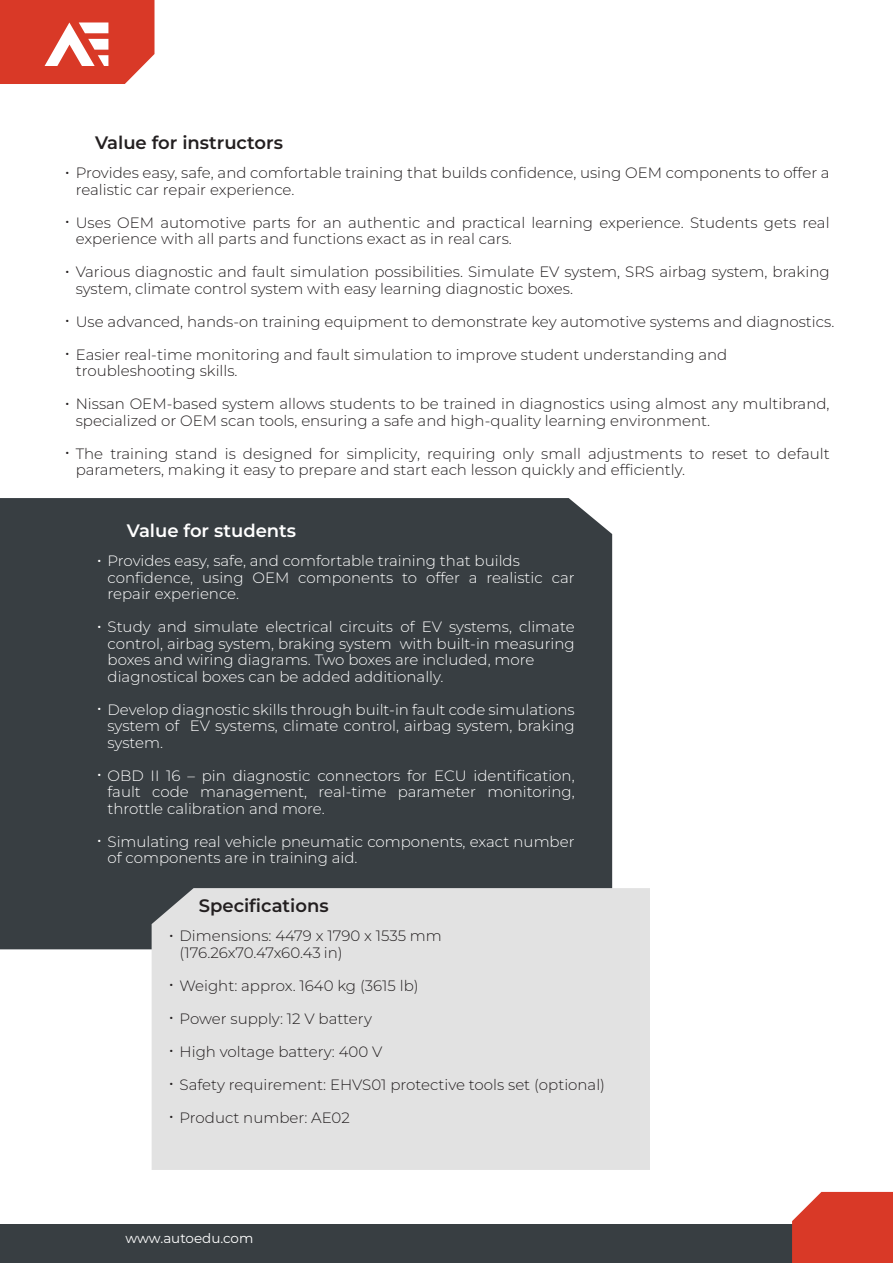
<style>
.page{position:relative;width:893px;height:1263px;background:#fff}
.page>*{position:absolute;margin:0;border:0;box-sizing:border-box;transform-origin:0 0}
.t1{font:600 18px "Montserrat";color:#231f20}
.t2{font:600 18px "Montserrat";color:#fff}
.t3{font:300 15px/16.5px "Montserrat";color:#231f20}
.t4{font:300 15px/16.5px "Montserrat";color:#fff}
.t5{font:15px/33px "Montserrat";color:#231f20}
.t6{font:15px "Montserrat";color:#fff}
.t7{font:13.5px "Montserrat";color:#fff}
.s1{font-weight:400}
</style>
<div class="page">
<svg style="left:0;top:0;width:154px;height:84px;background:#de5444"></svg>
<div style="left:0;top:1224px;width:893px;height:39px;background:#383e42"></div>
<div style="left:792px;top:1192px;width:101px;height:71px;background:#d93927"></div>
<div style="left:0;top:498px;width:612px;height:451px;background:#383e42"></div>
<div style="left:152px;top:888px;width:498px;height:282px;background:#e2e2e2"></div>
<p class="t1" style="left:95px;top:130px;width:189px">Value for instructors</p>
<p class="t3" style="left:76px;top:164px;width:755px">Provides easy, safe, and comfortable training that builds confidence, using OEM components to offer a realistic car repair experience.</p>
<p class="t3" style="left:76px;top:214px;width:755px">Uses OEM automotive parts for an authentic and practical learning experience. Students gets real experience with all parts and functions exact as in real cars.</p>
<p class="t3" style="left:76px;top:263px;width:755px">Various diagnostic and fault simulation possibilities. Simulate EV system, SRS airbag system, braking system, climate control system with easy learning diagnostic boxes.</p>
<p class="t3" style="left:76px;top:313px;width:760px">Use advanced, hands-on training equipment to demonstrate key automotive systems and diagnostics.</p>
<p class="t3" style="left:76px;top:346px;width:653px">Easier real-time monitoring and fault simulation to improve student understanding and troubleshooting skills.</p>
<p class="t3" style="left:76px;top:395px;width:755px">Nissan OEM-based system allows students to be trained in diagnostics using almost any multibrand, specialized or OEM scan tools, ensuring a safe and high-quality learning environment.</p>
<p class="t3" style="left:76px;top:445px;width:755px">The training stand is designed for simplicity, requiring only small adjustments to reset to default parameters, making it easy to prepare and start each lesson quickly and efficiently.</p>
<p class="t5" style="left:65px;top:154px;width:6px">•</p>
<p class="t5" style="left:65px;top:204px;width:6px">•</p>
<p class="t5" style="left:65px;top:253px;width:6px">•</p>
<p class="t5" style="left:65px;top:303px;width:6px">•</p>
<p class="t5" style="left:65px;top:336px;width:6px">•</p>
<p class="t5" style="left:65px;top:385px;width:6px">•</p>
<p class="t5" style="left:65px;top:435px;width:6px">•</p>
<p class="t2" style="left:127px;top:518px;width:171px">Value for students</p>
<p class="t4" style="left:108px;top:552px;width:469px;text-indent:-10px"><span class="s1">•</span> Provides easy, safe, and comfortable training that builds confidence, using OEM components to offer a realistic car repair experience.</p>
<p class="t4" style="left:108px;top:618px;width:469px;text-indent:-10px"><span class="s1">•</span> Study and simulate electrical circuits of EV systems, climate control, airbag system, braking system with built-in measuring boxes and wiring diagrams. Two boxes are included, more diagnostical boxes can be added additionally.</p>
<p class="t4" style="left:108px;top:700px;width:469px;text-align:justify;text-indent:-10px"><span class="s1">•</span> Develop diagnostic skills through built-in fault code simulations system of EV systems, climate control, airbag system, braking system.</p>
<p class="t4" style="left:108px;top:766px;width:469px;text-align:justify">OBD II 16 – pin diagnostic connectors for ECU identification, fault code management, real-time parameter monitoring, throttle calibration and more.</p>
<p class="t4" style="left:108px;top:832px;width:469px">Simulating real vehicle pneumatic components, exact number of components are in training aid.</p>
<p class="t6" style="left:97px;top:763px;width:6px">•</p>
<p class="t6" style="left:97px;top:829px;width:6px">•</p>
<p class="t1" style="left:199px;top:893px;width:131px">Specifications</p>
<p class="t3" style="left:180px;top:927px;width:264px">Dimensions: 4479 x 1790 x 1535 mm (176.26x70.47x60.43 in)</p>
<p class="t3" style="left:180px;top:976px;width:241px">Weight: approx. 1640 kg (3615 lb)</p>
<p class="t3" style="left:180px;top:1009px;width:194px">Power supply: 12 V battery</p>
<p class="t3" style="left:180px;top:1042px;width:204px">High voltage battery: 400 V</p>
<p class="t3" style="left:180px;top:1067px;width:427px;line-height:33px">Safety requirement: EHVS01 protective tools set (optional)<br>Product number: AE02</p>
<p class="t5" style="left:169px;top:917px;width:6px">•</p>
<p class="t5" style="left:169px;top:967px;width:6px">•</p>
<p class="t5" style="left:169px;top:1000px;width:6px">• •</p>
<p class="t5" style="left:169px;top:1066px;width:6px">•</p>
<p class="t5" style="left:169px;top:1099px;width:6px">•</p>
<p class="t7" style="left:125px;top:1229px;width:130px">www.autoedu.com</p>
</div>
